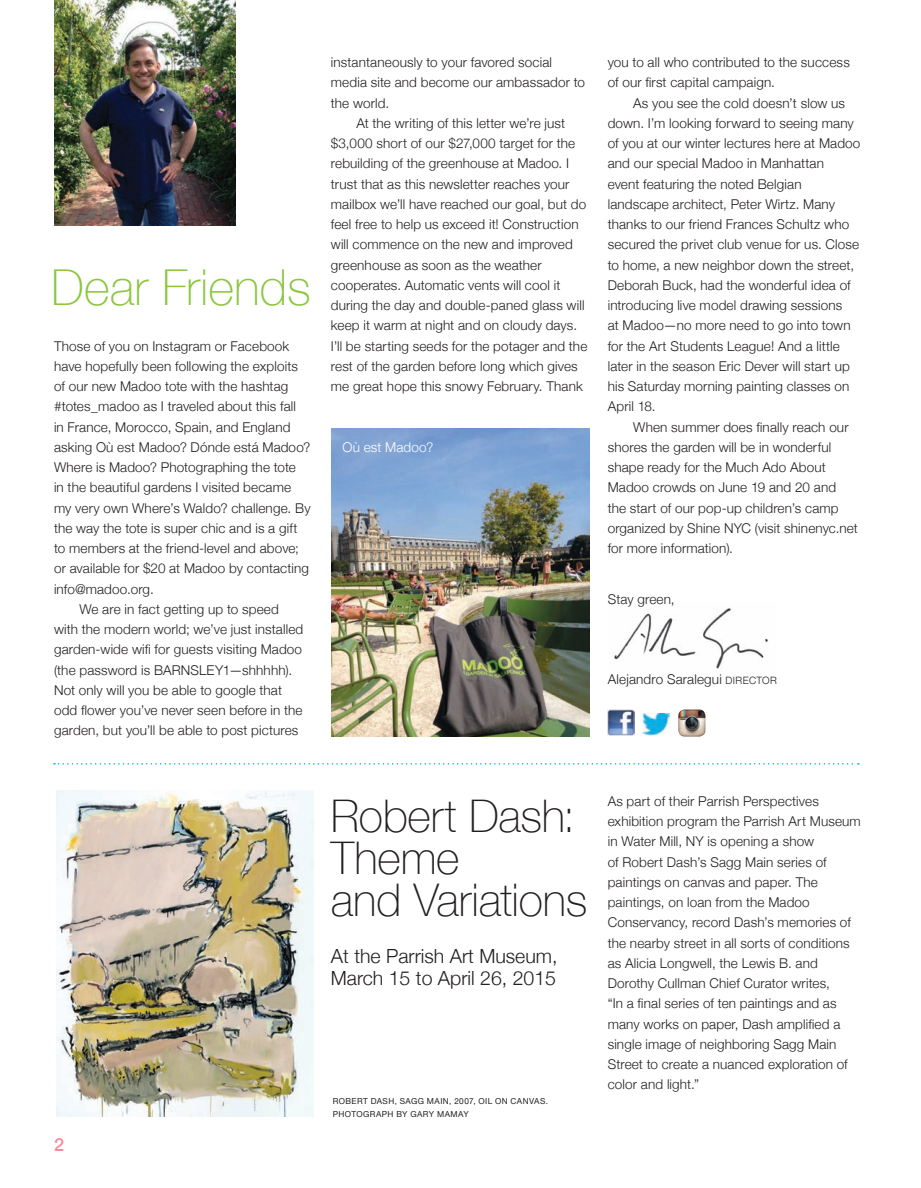
<style>
.page{position:relative;width:921px;height:1188px;background:#fff}
.page>*{position:absolute;margin:0;border:0;box-sizing:border-box;transform-origin:0 0}
.t1{font:100 49.5px "Helvetica Neue";color:#8bc63e}
.t2{font:100 45px/42px "Helvetica Neue";letter-spacing:-.005em;color:#231f20}
.t3{font:300 19.5px/22.5px "Helvetica Neue";color:#231f20}
.t4{font:500 18px "Helvetica Neue";color:#f48b9b}
.t5{font:300 13.5px/20.2px "Helvetica Neue";letter-spacing:.01em;color:#231f20}
.t6{font:300 13.5px "Helvetica Neue";letter-spacing:.01em;color:#fff}
.t7{font:8.25px/13.5px "Helvetica Neue";letter-spacing:.05em;color:#231f20}
.s1{font-size:10.2px}
</style>
<div class="page">
<img style="left:614px;top:608px;width:154px;height:61px">
<img style="left:54px;top:0;width:181px;height:225px">
<svg style="left:54px;top:763px;width:805px;height:2px"></svg>
<img style="left:57px;top:791px;width:256px;height:326px">
<img style="left:332px;top:429px;width:258px;height:308px">
<img style="left:608px;top:709px;width:26px;height:27px">
<img style="left:642px;top:713px;width:29px;height:23px">
<img style="left:678px;top:709px;width:27px;height:28px">
<h1 class="t1" style="left:51px;top:250px;width:262px">Dear Friends</h1>
<p class="t5" style="left:54px;top:335px;width:237px">Those of you on Instagram or Facebook</p>
<p class="t5" style="left:54px;top:355px;width:245px">have hopefully been following the exploits</p>
<p class="t5" style="left:54px;top:375px;width:236px">of our new Madoo tote with the hashtag</p>
<p class="t5" style="left:54px;top:396px;width:243px">#totes_madoo as I traveled about this fall</p>
<p class="t5" style="left:54px;top:416px;width:238px">in France, Morocco, Spain, and England</p>
<p class="t5" style="left:54px;top:436px;width:258px">asking Où est Madoo? Dónde está Madoo?</p>
<p class="t5" style="left:54px;top:456px;width:243px">Where is Madoo? Photographing the tote</p>
<p class="t5" style="left:54px;top:477px;width:239px">in the beautiful gardens I visited became</p>
<p class="t5" style="left:54px;top:497px;width:258px">my very own Where’s Waldo? challenge. By</p>
<p class="t5" style="left:54px;top:517px;width:245px">the way the tote is super chic and is a gift</p>
<p class="t5" style="left:54px;top:537px;width:246px">to members at the friend-level and above;</p>
<p class="t5" style="left:54px;top:558px;width:256px">or available for $20 at Madoo by contacting</p>
<p class="t5" style="left:54px;top:578px;width:101px">info@madoo.org.</p>
<p class="t5" style="left:80px;top:598px;width:201px">We are in fact getting up to speed</p>
<p class="t5" style="left:54px;top:618px;width:251px">with the modern world; we’ve just installed</p>
<p class="t5" style="left:54px;top:639px;width:250px">garden-wide wifi for guests visiting Madoo</p>
<p class="t5" style="left:54px;top:659px;width:239px">(the password is BARNSLEY1—shhhhh).</p>
<p class="t5" style="left:54px;top:679px;width:229px">Not only will you be able to google that</p>
<p class="t5" style="left:54px;top:699px;width:250px">odd flower you’ve never seen before in the</p>
<p class="t5" style="left:54px;top:720px;width:246px">garden, but you’ll be able to post pictures</p>
<p class="t5" style="left:331px;top:51px;width:256px">instantaneously to your favored social media site and become our ambassador to the world.</p>
<p class="t5" style="left:331px;top:112px;width:258px;text-indent:26px">At the writing of this letter we’re just $3,000 short of our $27,000 target for the rebuilding of the greenhouse at Madoo. I trust that as this newsletter reaches your mailbox we’ll have reached our goal, but do feel free to help us exceed it! Construction will commence on the new and improved greenhouse as soon as the weather cooperates. Automatic vents will cool it during the day and double-paned glass will keep it warm at night and on cloudy days.<br>I’ll be starting seeds for the potager and the rest of the garden before long which gives me great hope this snowy February. Thank</p>
<p class="t6" style="left:342px;top:436px;width:92px">Où est Madoo?</p>
<p class="t5" style="left:608px;top:51px;width:244px">you to all who contributed to the success of our first capital campaign.</p>
<p class="t5" style="left:608px;top:92px;width:254px;text-indent:26px">As you see the cold doesn’t slow us down. I’m looking forward to seeing many of you at our winter lectures here at Madoo and our special Madoo in Manhattan<br>event featuring the noted Belgian landscape architect, Peter Wirtz. Many thanks to our friend Frances Schultz who secured the privet club venue for us. Close to home, a new neighbor down the street, Deborah Buck, had the wonderful idea of introducing live model drawing sessions<br>at Madoo—no more need to go into town for the Art Students League! And a little later in the season Eric Dever will start up his Saturday morning painting classes on April 18.</p>
<p class="t5" style="left:608px;top:416px;width:252px;text-indent:26px">When summer does finally reach our shores the garden will be in wonderful shape ready for the Much Ado About Madoo crowds on June 19 and 20 and the start of our pop-up children’s camp organized by Shine NYC (visit shinenyc.net for more information).</p>
<p class="t5" style="left:608px;top:588px;width:69px">Stay green,</p>
<p class="t5" style="left:608px;top:668px;width:171px">Alejandro Saralegui <span class="s1">DIRECTOR</span></p>
<h3 class="t4" style="left:54px;top:1130px;width:12px">2</h3>
<h2 class="t2" style="left:331px;top:794px;width:258px">Robert Dash:<br>Theme<br>and Variations</h2>
<h3 class="t3" style="left:331px;top:944px;width:228px">At the Parrish Art Museum,<br>March 15 to April 26, 2015</h3>
<p class="t7" style="left:333px;top:1094px;width:217px">ROBERT DASH, SAGG MAIN, 2007, OIL ON CANVAS.<br>PHOTOGRAPH BY GARY MAMAY</p>
<p class="t5" style="left:608px;top:790px;width:255px">As part of their Parrish Perspectives exhibition program the Parrish Art Museum in Water Mill, NY is opening a show<br>of Robert Dash’s Sagg Main series of paintings on canvas and paper. The paintings, on loan from the Madoo Conservancy, record Dash’s memories of the nearby street in all sorts of conditions as Alicia Longwell, the Lewis B. and Dorothy Cullman Chief Curator writes,<br>“In a final series of ten paintings and as many works on paper, Dash amplified a single image of neighboring Sagg Main Street to create a nuanced exploration of color and light.”</p>
</div>
